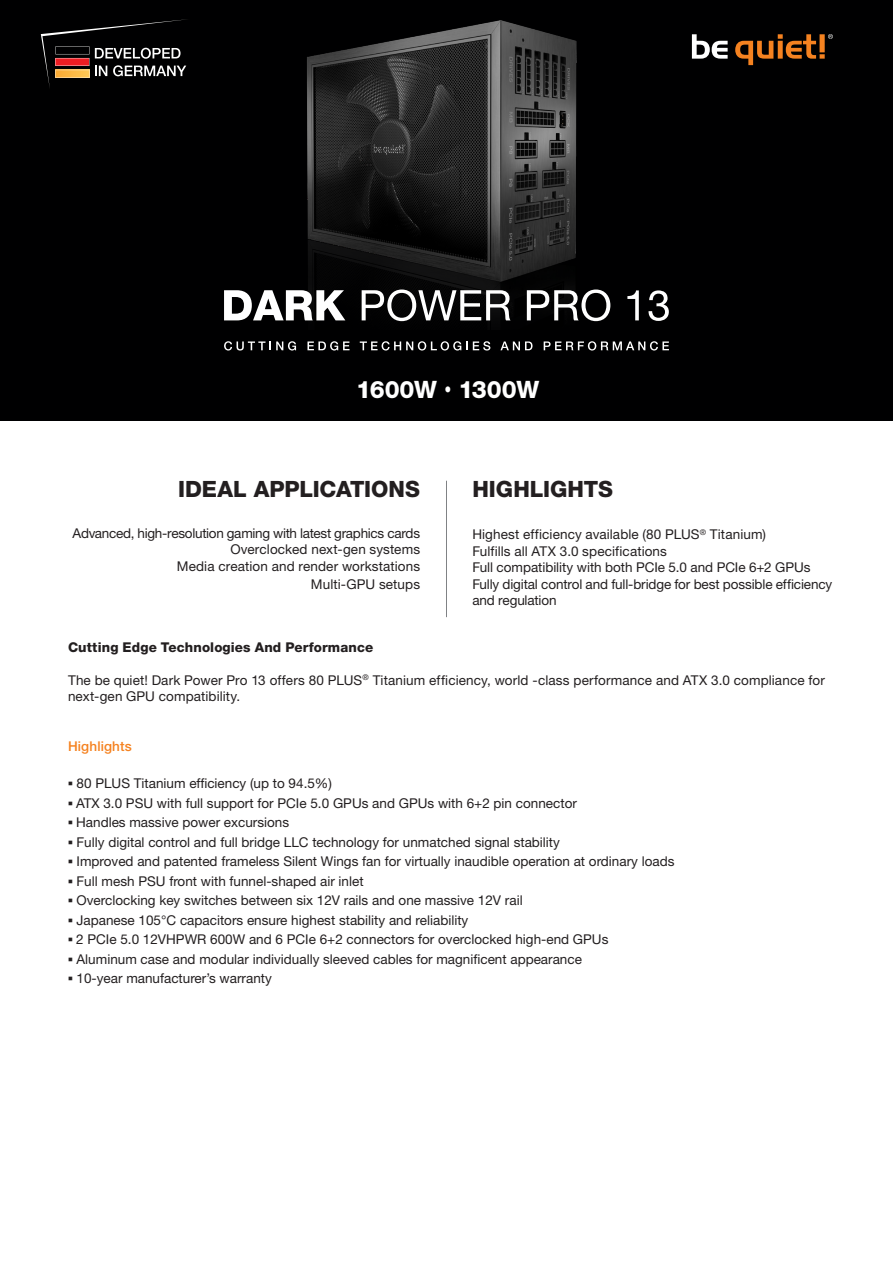
<style>
.page{position:relative;width:893px;height:1263px;background:#fff}
.page>*{position:absolute;margin:0;border:0;box-sizing:border-box;transform-origin:0 0}
.t1{font:800 24px "Helvetica Neue LT Pro";letter-spacing:-.01em;color:#fff}
.t2{font:800 22.5px "Helvetica Neue LT Pro";color:#231f20}
.t3{font:13.5px/16.5px "Helvetica Neue LT Pro";color:#231f20}
.t4{font:800 13.5px "Helvetica Neue LT Pro";letter-spacing:.01em;color:#231f20}
.t5{font:500 13.5px "Helvetica Neue LT Pro";letter-spacing:.01em;color:#f58220}
.s1{font-family:"Arial Narrow";font-weight:400}
.s2{font-family:"Franklin Gothic";font-weight:500}
</style>
<div class="page">
<div style="left:0;top:0;width:893px;height:421px;background:#000001"></div>
<svg style="left:692px;top:34px;width:36px;height:25px"></svg>
<svg style="left:735px;top:34px;width:98px;height:31px"></svg>
<hr style="left:446px;top:481px;width:1px;height:136px;background:#808285">
<img style="left:224px;top:20px;width:415px;height:302px">
<svg style="left:224px;top:341px;width:72px;height:9px"></svg>
<svg style="left:307px;top:341px;width:42px;height:9px"></svg>
<svg style="left:360px;top:341px;width:130px;height:9px"></svg>
<svg style="left:500px;top:341px;width:32px;height:9px"></svg>
<svg style="left:544px;top:341px;width:125px;height:9px"></svg>
<svg style="left:224px;top:290px;width:121px;height:30px"></svg>
<svg style="left:362px;top:289px;width:149px;height:32px"></svg>
<svg style="left:527px;top:289px;width:83px;height:32px"></svg>
<svg style="left:627px;top:290px;width:12px;height:30px"></svg>
<svg style="left:648px;top:290px;width:21px;height:31px"></svg>
<svg style="left:41px;top:19px;width:146px;height:69px"></svg>
<h1 class="t1" style="left:356px;top:375px;width:185px">1600W <span class="s1">•</span> 1300W</h1>
<h2 class="t2" style="left:178px;top:475px;width:244px">IDEAL APPLICATIONS</h2>
<h2 class="t2" style="left:472px;top:475px;width:142px">HIGHLIGHTS</h2>
<p class="t3" style="left:73px;top:524px;width:349px;text-align:right">Advanced, high-resolution gaming with latest graphics cards<br>Overclocked next-gen systems<br>Media creation and render workstations</p>
<p class="t3" style="left:311px;top:575px;width:111px">Multi-GPU setups</p>
<p class="t3" style="left:472px;top:526px;width:361px">Highest efficiency available (80 PLUS<sup>®</sup> Titanium)<br>Fulfills all ATX 3.0 specifications<br>Full compatibility with both PCIe 5.0 and PCIe 6+2 GPUs Fully digital control and full-bridge for best possible efficiency and regulation</p>
<p class="t4" style="left:68px;top:639px;width:307px">Cutting Edge Technologies And Performance</p>
<p class="t3" style="left:68px;top:671px;width:758px">The be quiet! Dark Power Pro 13 offers 80 PLUS<sup>®</sup> Titanium efficiency, world -class performance and ATX 3.0 compliance for next-gen GPU compatibility.</p>
<p class="t5" style="left:68px;top:738px;width:65px">Highlights</p>
<p class="t3" style="left:68px;top:775px;width:265px"><span class="s2">▪</span> 80 PLUS Titanium efficiency (up to 94.5%)</p>
<p class="t3" style="left:68px;top:794px;width:510px"><span class="s2">▪</span> ATX 3.0 PSU with full support for PCIe 5.0 GPUs and GPUs with 6+2 pin connector</p>
<p class="t3" style="left:68px;top:814px;width:223px"><span class="s2">▪</span> Handles massive power excursions</p>
<p class="t3" style="left:68px;top:833px;width:493px"><span class="s2">▪</span> Fully digital control and full bridge LLC technology for unmatched signal stability</p>
<p class="t3" style="left:68px;top:853px;width:608px"><span class="s2">▪</span> Improved and patented frameless Silent Wings fan for virtually inaudible operation at ordinary loads</p>
<p class="t3" style="left:68px;top:872px;width:297px"><span class="s2">▪</span> Full mesh PSU front with funnel-shaped air inlet</p>
<p class="t3" style="left:68px;top:892px;width:456px"><span class="s2">▪</span> Overclocking key switches between six 12V rails and one massive 12V rail</p>
<p class="t3" style="left:68px;top:911px;width:402px"><span class="s2">▪</span> Japanese 105°C capacitors ensure highest stability and reliability</p>
<p class="t3" style="left:68px;top:931px;width:542px"><span class="s2">▪</span> 2 PCIe 5.0 12VHPWR 600W and 6 PCIe 6+2 connectors for overclocked high-end GPUs</p>
<p class="t3" style="left:68px;top:950px;width:515px"><span class="s2">▪</span> Aluminum case and modular individually sleeved cables for magnificent appearance</p>
<p class="t3" style="left:68px;top:970px;width:205px"><span class="s2">▪</span> 10-year manufacturer’s warranty</p>
</div>
